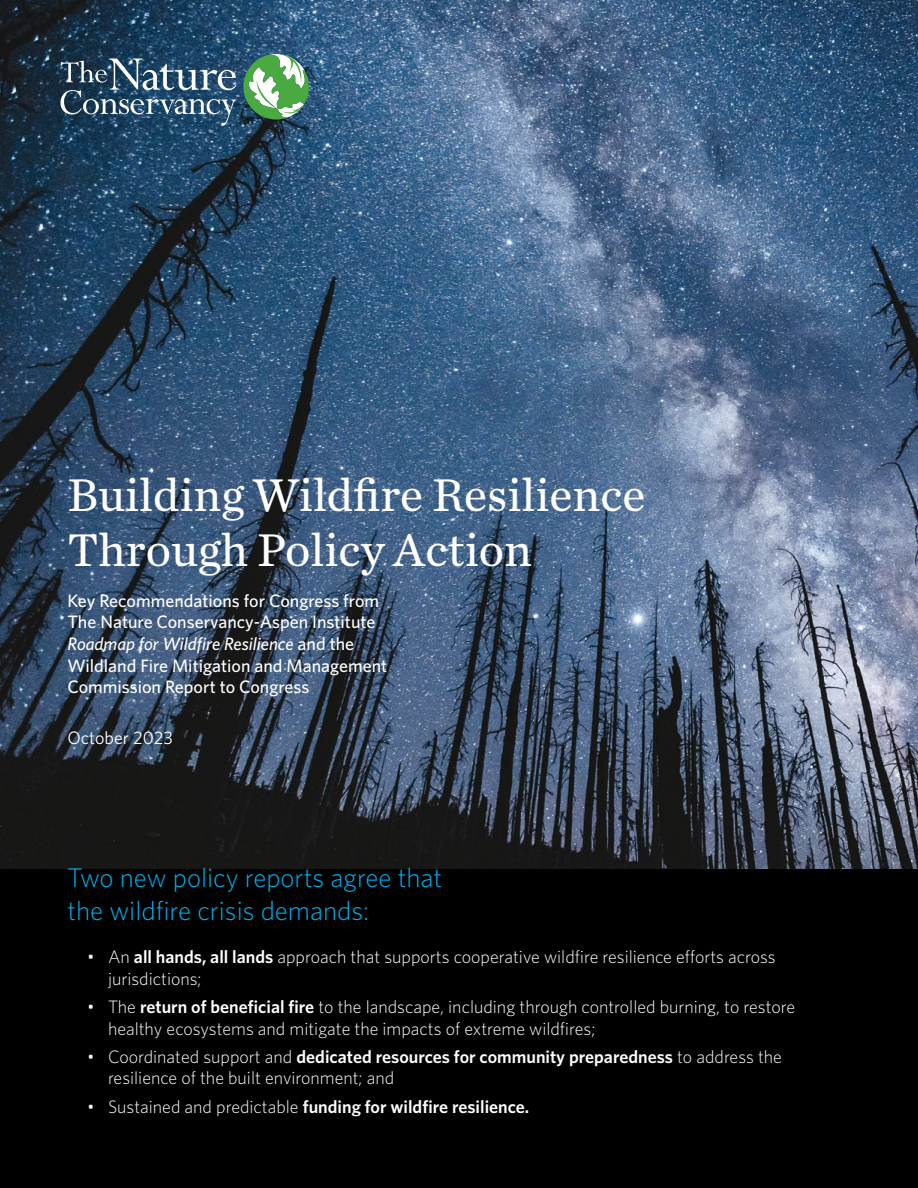
<style>
.page{position:relative;width:918px;height:1188px;background:#fff}
.page>*{position:absolute;margin:0;border:0;box-sizing:border-box;transform-origin:0 0}
.t1{font:48px/55.5px "Chronicle Text G2";color:#fff}
.t2{font:300 27px/32.4px "Whitney";color:#00aeef}
.t3{font:300 18px/21.6px "Whitney";color:#fff}
.t4{font:500 18px/21.6px "Whitney";color:#fff}
.t5{font:600 18px "Whitney";color:#fff}
.t6{font:18px "Whitney";color:#fff}
.s1{font-style:italic}
.s2{font-weight:600}
.s3{font-weight:300}
</style>
<div class="page">
<img style="left:0;top:0;width:918px;height:869px">
<div style="left:0;top:869px;width:918px;height:319px;background:#000"></div>
<svg style="left:243px;top:54px;width:66px;height:65px"></svg>
<svg style="left:60px;top:59px;width:177px;height:67px;background:#43627c"></svg>
<p class="t1" style="left:68px;top:465px;width:580px">Building Wildfire Resilience<br>Through Policy Action</p>
<p class="t4" style="left:68px;top:589px;width:313px">Key Recommendations for Congress from<br>The Nature Conservancy-Aspen Institute</p>
<p class="t4" style="left:68px;top:633px;width:321px"><span class="s1">Roadmap for Wildfire Resilience</span> and the<br>Wildland Fire Mitigation and Management</p>
<p class="t4" style="left:68px;top:676px;width:243px">Commission Report to Congress</p>
<p class="t6" style="left:68px;top:726px;width:107px">October 2023</p>
<p class="t2" style="left:68px;top:861px;width:376px">Two new policy reports agree that the wildfire crisis demands:</p>
<p class="t3" style="left:108px;top:945px;width:669px;text-indent:-21px">• An <span class="s2">all hands, all lands</span> approach that supports cooperative wildfire resilience efforts across jurisdictions;</p>
<p class="t3" style="left:108px;top:995px;width:689px;text-indent:-21px">• The <span class="s2">return of beneficial fire</span> to the landscape, including through controlled burning, to restore healthy ecosystems and mitigate the impacts of extreme wildfires;</p>
<p class="t3" style="left:108px;top:1045px;width:675px;text-indent:-21px">• Coordinated support and <span class="s2">dedicated resources for community preparedness</span> to address the resilience of the built environment; and</p>
<p class="t5" style="left:87px;top:1095px;width:444px"><span class="s3">• Sustained and predictable</span> funding for wildfire resilience.</p>
</div>
